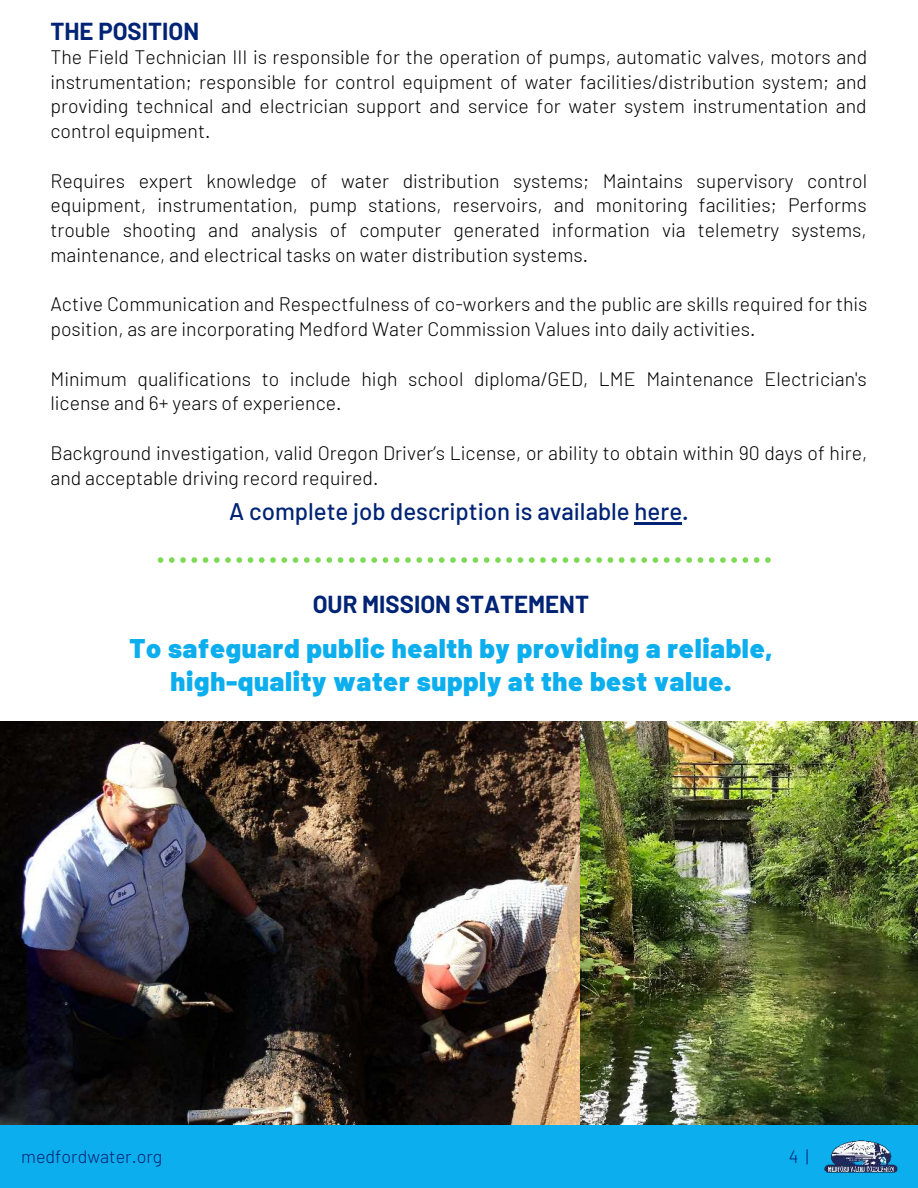
<style>
.page{position:relative;width:918px;height:1188px;background:#fff}
.page>*{position:absolute;margin:0;border:0;box-sizing:border-box;transform-origin:0 0}
.t1{font:900 27px/33.8px "Barlow";letter-spacing:.03em;color:#0daeed;text-align:center}
.t2{font:500 24px "Barlow";color:#002375}
.t3{font:700 24px "Barlow";color:#002375}
.t4{font:300 19.5px/24.8px "Barlow";color:#000}
.t5{font:300 18px "Barlow";color:#002375}
</style>
<div class="page">
<img style="left:0;top:722px;width:581px;height:403px">
<img style="left:581px;top:722px;width:337px;height:403px">
<div style="left:0;top:1125px;width:918px;height:63px;background:#0daeed"></div>
<img style="left:824px;top:1140px;width:73px;height:33px">
<svg style="left:158px;top:557px;width:613px;height:6px"></svg>
<hr style="left:635px;top:522px;width:47px;height:2px;background:#002375">
<p class="t3" style="left:51px;top:16px;width:150px">THE POSITION</p>
<p class="t4" style="left:50px;top:44px;width:818px;text-align:justify">The Field Technician III is responsible for the operation of pumps, automatic valves, motors and instrumentation; responsible for control equipment of water facilities/distribution system; and providing technical and electrician support and service for water system instrumentation and control equipment.</p>
<p class="t4" style="left:50px;top:168px;width:818px;text-align:justify">Requires expert knowledge of water distribution systems; Maintains supervisory control equipment, instrumentation, pump stations, reservoirs, and monitoring facilities; Performs trouble shooting and analysis of computer generated information via telemetry systems, maintenance, and electrical tasks on water distribution systems.</p>
<p class="t4" style="left:50px;top:292px;width:819px">Active Communication and Respectfulness of co-workers and the public are skills required for this position, as are incorporating Medford Water Commission Values into daily activities.</p>
<p class="t4" style="left:50px;top:366px;width:818px">Minimum qualifications to include high school diploma/GED, LME Maintenance Electrician's license and 6+ years of experience.</p>
<p class="t4" style="left:50px;top:440px;width:818px">Background investigation, valid Oregon Driver’s License, or ability to obtain within 90 days of hire, and acceptable driving record required.</p>
<p class="t2" style="left:229px;top:496px;width:461px">A complete job description is available here.</p>
<p class="t3" style="left:313px;top:590px;width:278px">OUR MISSION STATEMENT</p>
<h1 class="t1" style="left:129px;top:631px;width:645px">To safeguard public health by providing a reliable, high-quality water supply at the best value.</h1>
<p class="t5" style="left:21px;top:1146px;width:143px">medfordwater.org</p>
<p class="t5" style="left:789px;top:1146px;width:21px">4 |</p>
</div>
